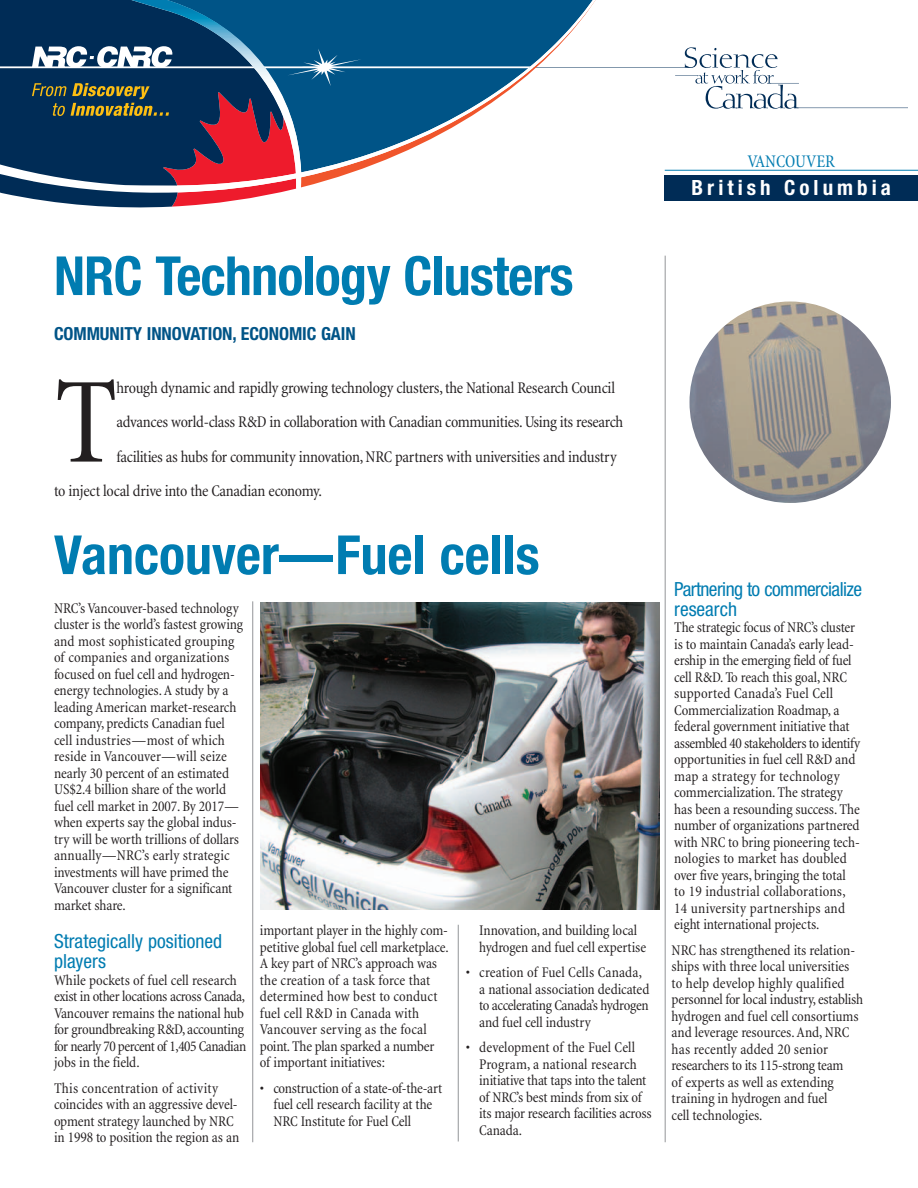
<style>
.page{position:relative;width:918px;height:1188px;background:#fff}
.page>*{position:absolute;margin:0;border:0;box-sizing:border-box;transform-origin:0 0}
.t1{font:condensed 123.9px "Minion";color:#231f20}
.t2{font:700 condensed 54px "Helvetica Neue";letter-spacing:-.015em;color:#007cb1}
.t3{font:700 condensed 21px "Helvetica Neue";letter-spacing:.19em;color:#fff}
.t4{font:condensed 19.5px/20.2px "Helvetica Neue";letter-spacing:-.03em;color:#007cb1}
.t5{font:condensed 19.5px/20.2px "Helvetica Neue";color:#007cb1}
.t6{font:700 condensed 18px "Helvetica Neue";letter-spacing:-.005em;color:#005487}
.t7{font:condensed 18px "Minion";letter-spacing:-.005em;color:#007cb1}
.t8{font:condensed 16.5px "Minion";letter-spacing:-.02em;color:#231f20}
.t9{font:condensed 15px/16.5px "Minion";letter-spacing:-.005em;color:#231f20}
</style>
<div class="page">
<hr style="left:81px;top:67px;width:608px;height:1px;background:#002c56">
<svg style="left:531px;top:0;width:71px;height:72px"></svg>
<hr style="left:794px;top:107px;width:114px;height:1px;background:#002c56">
<hr style="left:767px;top:83px;width:32px;height:1px;background:#002c56">
<svg style="left:675px;top:47px;width:123px;height:62px"></svg>
<svg style="left:0;top:0;width:531px;height:208px"></svg>
<div style="left:664px;top:175px;width:254px;height:25px;background:#002c56"></div>
<hr style="left:458px;top:925px;width:1px;height:217px;background:#939598">
<hr style="left:252px;top:601px;width:1px;height:541px;background:#939598">
<hr style="left:665px;top:256px;width:1px;height:886px;background:#939598">
<hr style="left:665px;top:170px;width:253px;height:1px;background:#007cb1">
<img style="left:260px;top:603px;width:399px;height:307px">
<img style="left:690px;top:302px;width:201px;height:201px">
<p class="t7" style="left:747px;top:154px;width:89px">VANCOUVER</p>
<h3 class="t3" style="left:692px;top:175px;width:201px">British Columbia</h3>
<h2 class="t2" style="left:54px;top:256px;width:521px">NRC Technology Clusters</h2>
<p class="t6" style="left:54px;top:327px;width:303px">COMMUNITY INNOVATION, ECONOMIC GAIN</p>
<h1 class="t1" style="left:54px;top:375px;width:66px">T</h1>
<p class="t8" style="left:116px;top:381px;width:500px">hrough dynamic and rapidly growing technology clusters, the National Research Council</p>
<p class="t8" style="left:116px;top:416px;width:508px">advances world-class R&amp;D in collaboration with Canadian communities. Using its research</p>
<p class="t8" style="left:116px;top:450px;width:502px">facilities as hubs for community innovation, NRC partners with universities and industry</p>
<p class="t8" style="left:54px;top:485px;width:269px">to inject local drive into the Canadian economy.</p>
<h2 class="t2" style="left:54px;top:536px;width:487px">Vancouver—Fuel cells</h2>
<p class="t9" style="left:54px;top:601px;width:191px">NRC’s Vancouver-based technology cluster is the world’s fastest growing and most sophisticated grouping of companies and organizations focused on fuel cell and hydrogen&shy;energy technologies. A study by a leading American market-research company, predicts Canadian fuel cell industries—most of which reside in Vancouver—will seize nearly 30 percent of an estimated<br>US$2.4 billion share of the world fuel cell market in 2007. By 2017— when experts say the global indus&shy;try will be worth trillions of dollars annually—NRC’s early strategic investments will have primed the<br>Vancouver cluster for a significant market share.</p>
<h3 class="t5" style="left:54px;top:933px;width:170px">Strategically positioned players</h3>
<p class="t9" style="left:54px;top:973px;width:194px">While pockets of fuel cell research exist in other locations across Canada, Vancouver remains the national hub for groundbreaking R&amp;D, accounting for nearly 70 percent of 1,405 Canadian jobs in the field.</p>
<p class="t9" style="left:54px;top:1081px;width:187px">This concentration of activity coincides with an aggressive devel&shy;opment strategy launched by NRC in 1998 to position the region as an</p>
<p class="t9" style="left:260px;top:924px;width:190px">important player in the highly com&shy;petitive global fuel cell marketplace.<br>A key part of NRC’s approach was the creation of a task force that determined how best to conduct fuel cell R&amp;D in Canada with<br>Vancouver serving as the focal point. The plan sparked a number<br>of important initiatives:</p>
<p class="t9" style="left:273px;top:1081px;width:170px;text-indent:-13px">• construction of a state-of-the-art fuel cell research facility at the<br>NRC Institute for Fuel Cell</p>
<p class="t9" style="left:479px;top:924px;width:168px">Innovation, and building local hydrogen and fuel cell expertise</p>
<p class="t9" style="left:479px;top:966px;width:172px;text-indent:-13px">• creation of Fuel Cells Canada, a national association dedicated to accelerating Canada’s hydrogen and fuel cell industry</p>
<p class="t9" style="left:479px;top:1041px;width:174px;text-indent:-14px">• development of the Fuel Cell<br>Program, a national research initiative that taps into the talent of NRC’s best minds from six of its major research facilities across<br>Canada.</p>
<h3 class="t4" style="left:674px;top:580px;width:189px">Partnering to commercialize research</h3>
<p class="t9" style="left:674px;top:621px;width:187px">The strategic focus of NRC’s cluster is to maintain Canada’s early lead&shy;ership in the emerging field of fuel cell R&amp;D. To reach this goal, NRC supported Canada’s Fuel Cell Commercialization Roadmap, a federal government initiative that assembled 40 stakeholders to identify opportunities in fuel cell R&amp;D and map a strategy for technology commercialization. The strategy has been a resounding success. The number of organizations partnered with NRC to bring pioneering tech&shy;nologies to market has doubled over five years, bringing the total to 19 industrial collaborations, 14 university partnerships and eight international projects.</p>
<p class="t9" style="left:672px;top:943px;width:193px">NRC has strengthened its relation&shy;ships with three local universities to help develop highly qualified personnel for local industry, establish hydrogen and fuel cell consortiums and leverage resources. And, NRC has recently added 20 senior researchers to its 115-strong team<br>of experts as well as extending training in hydrogen and fuel<br>cell technologies.</p>
</div>
